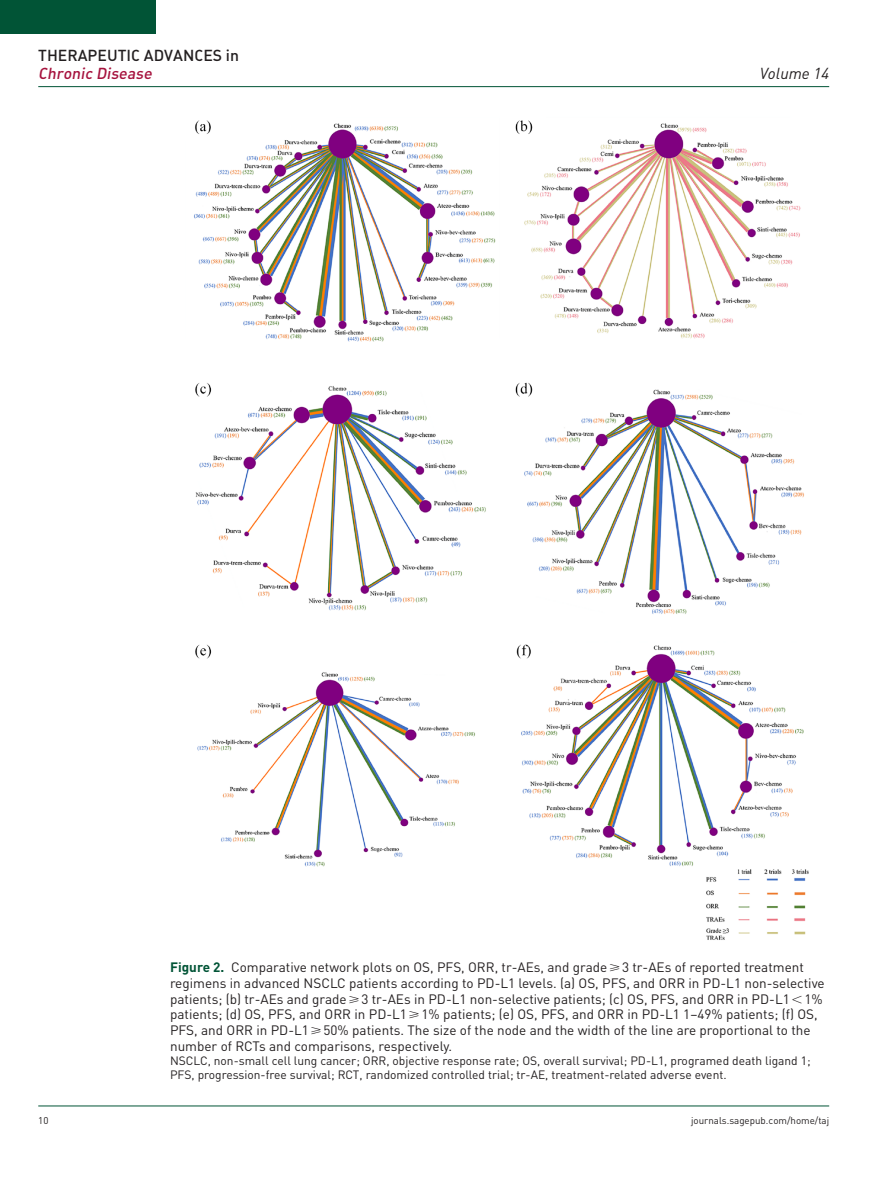
<style>
.page{position:relative;width:893px;height:1191px;background:#fff}
.page>*{position:absolute;margin:0;border:0;box-sizing:border-box;transform-origin:0 0}
.t1{font:15.75px "DIN Medium Alternate";color:#231f20}
.t2{font:italic 15.75px "DIN Medium Alternate";color:#a6133e}
.t3{font:italic 15.75px "DIN";color:#231f20}
.t4{font:13.5px/15.8px "DIN";color:#231f20}
.t5{font:12px/14.2px "DIN";color:#231f20}
.t6{font:9.75px "DIN";color:#231f20}
.s1{font-weight:700;color:#015436}
</style>
<div class="page">
<hr style="left:38px;top:86px;width:791px;height:1px;background:#015436">
<hr style="left:38px;top:1105px;width:791px;height:1px;background:#015436">
<div style="left:0;top:0;width:155px;height:34px;background:#015436"></div>
<img style="left:194px;top:120px;width:615px;height:820px">
<p class="t1" style="left:38px;top:45px;width:202px">THERAPEUTIC ADVANCES IN</p>
<p class="t2" style="left:38px;top:63px;width:118px">Chronic Disease</p>
<p class="t3" style="left:760px;top:63px;width:71px">Volume 14</p>
<p class="t4" style="left:170px;top:959px;width:656px"><span class="s1">Figure 2.</span> Comparative network plots on OS, PFS, ORR, tr-AEs, and grade⩾3 tr-AEs of reported treatment regimens in advanced NSCLC patients according to PD-L1 levels. (a) OS, PFS, and ORR in PD-L1 non-selective patients; (b) tr-AEs and grade⩾3 tr-AEs in PD-L1 non-selective patients; (c) OS, PFS, and ORR in PD-L1 1% patients; (d) OS, PFS, and ORR in PD-L1⩾1% patients; (e) OS, PFS, and ORR in PD-L1 1–49% patients; (f) OS, PFS, and ORR in PD-L1⩾50% patients. The size of the node and the width of the line are proportional to the number of RCTs and comparisons, respectively.</p>
<p class="t5" style="left:170px;top:1053px;width:642px">NSCLC, non-small cell lung cancer; ORR, objective response rate; OS, overall survival; PD-L1, programed death ligand 1;<br>PFS, progression-free survival; RCT, randomized controlled trial; tr-AE, treatment-related adverse event.</p>
<p class="t6" style="left:38px;top:1114px;width:12px">10</p>
<p class="t6" style="left:691px;top:1114px;width:140px">journals.sagepub.com/home/taj</p>
</div>
